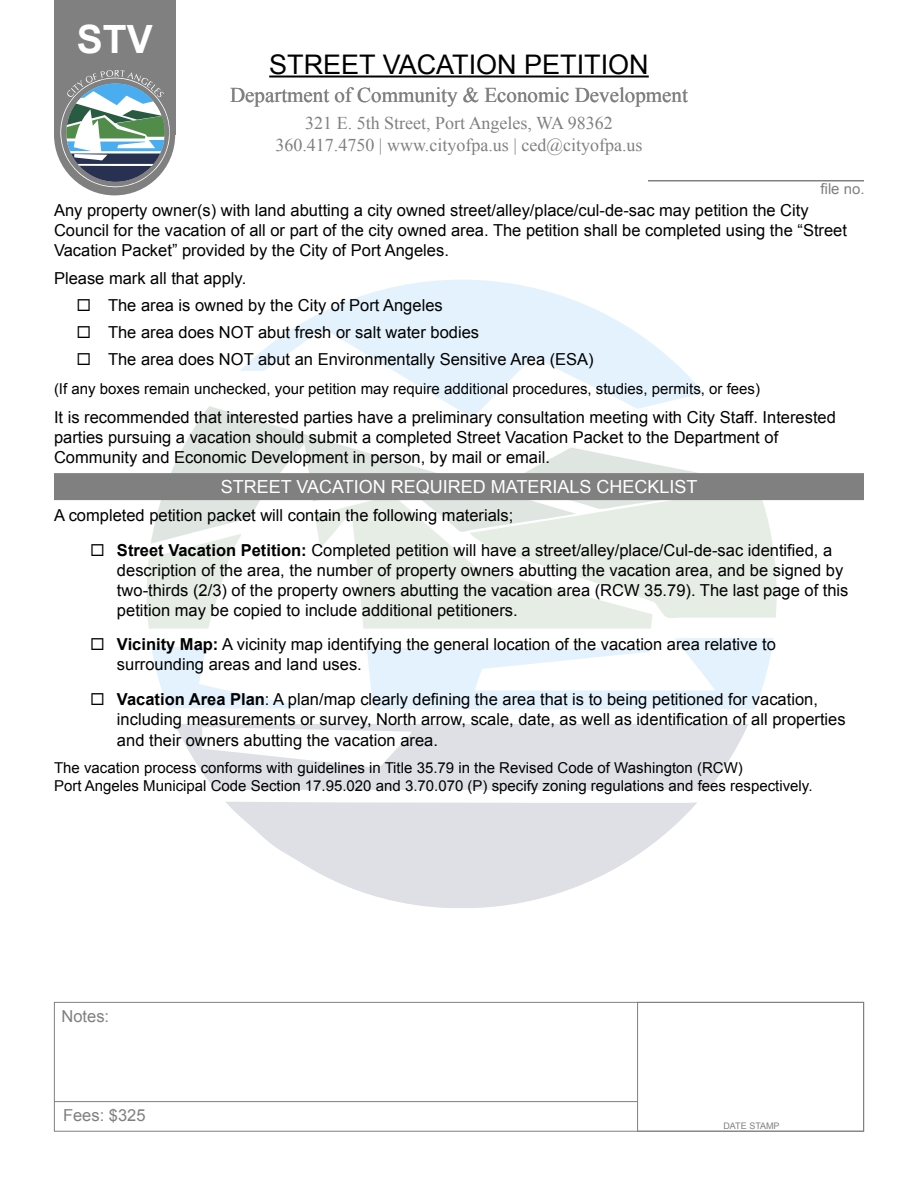
<style>
.page{position:relative;width:918px;height:1188px;background:#fff}
.page>*{position:absolute;margin:0;border:0;box-sizing:border-box;transform-origin:0 0}
.t1{font:700 39px "Arial";color:#fff}
.t2{font:27px "Arial";color:#000}
.t3{font:21px "Times New Roman";color:#808080}
.t4{font:18px/21.6px "Times New Roman";color:#808080;text-align:center}
.t5{font:18px "Arial";color:#fff}
.t6{font:16.5px/19.8px "Arial";color:#000}
.t7{font:16.5px "Arial";color:#808080}
.t8{font:15px/18px "Arial";color:#000}
.t9{font:15px "Arial";color:#808080}
.t10{font:9px "Arial";color:#808080}
.s1{font-size:14.4px}
.s2{font-weight:700}
</style>
<div class="page">
<div style="left:54px;top:74px;width:121px;height:121px;background:#808080;border-radius:50%"></div>
<div style="left:54px;top:0;width:121px;height:135px;background:#808080"></div>
<svg style="left:60px;top:70px;width:110px;height:118px"></svg>
<svg style="left:240px;top:280px;width:464px;height:129px;fill:#e3f2fc"></svg>
<svg style="left:320px;top:544px;width:332px;height:85px;fill:#e5ede4"></svg>
<svg style="left:147px;top:544px;width:89px;height:85px"></svg>
<svg style="left:367px;top:638px;width:407px;height:71px"></svg>
<svg style="left:151px;top:647px;width:158px;height:62px"></svg>
<svg style="left:148px;top:405px;width:428px;height:139px"></svg>
<svg style="left:470px;top:447px;width:307px;height:172px"></svg>
<svg style="left:175px;top:724px;width:574px;height:66px"></svg>
<svg style="left:226px;top:802px;width:471px;height:106px;fill:#dee0e5"></svg>
<hr style="left:648px;top:180px;width:216px;height:2px;background:#808080">
<hr style="left:269px;top:76px;width:380px;height:2px;background:#000">
<div style="left:54px;top:473px;width:810px;height:27px;background:#808080"></div>
<svg style="left:54px;top:1002px;width:810px;height:130px"></svg>
<hr style="left:54px;top:1101px;width:583px;height:1px;background:#808080">
<h1 class="t1" style="left:77px;top:13px;width:77px">STV</h1>
<h2 class="t2" style="left:269px;top:46px;width:381px">STREET VACATION PETITION</h2>
<p class="t3" style="left:230px;top:81px;width:459px">Department of Community &amp; Economic Development</p>
<p class="t4" style="left:275px;top:112px;width:369px">321 E. 5th Street, Port Angeles, WA 98362<br>360.417.4750 | www.cityofpa.us | ced@cityofpa.us</p>
<p class="t9" style="left:820px;top:179px;width:46px">file <span class="s1">no.</span></p>
<p class="t6" style="left:54px;top:200px;width:795px">Any property owner(s) with land abutting a city owned street/alley/place/cul-de-sac may petition the City<br>Council for the vacation of all or part of the city owned area. The petition shall be completed using the “Street<br>Vacation Packet” provided by the City of Port Angeles.</p>
<p class="t6" style="left:108px;top:265px;width:487px;line-height:27px;text-indent:-54px">Please mark all that apply.<br>The area is owned by the City of Port Angeles<br>The area does NOT abut fresh or salt water bodies<br>The area does NOT abut an Environmentally Sensitive Area (ESA)</p>
<p class="t8" style="left:54px;top:380px;width:708px">(If any boxes remain unchecked, your petition may require additional procedures, studies, permits, or fees)</p>
<p class="t6" style="left:54px;top:407px;width:784px">It is recommended that interested parties have a preliminary consultation meeting with City Staff. Interested parties pursuing a vacation should submit a completed Street Vacation Packet to the Department of<br>Community and Economic Development in person, by mail or email.</p>
<p class="t5" style="left:221px;top:475px;width:478px">STREET VACATION REQUIRED MATERIALS CHECKLIST</p>
<p class="t6" style="left:117px;top:498px;width:717px;line-height:34.8px;text-indent:-63px">A completed petition packet will contain the following materials;<br><span class="s2">Street Vacation Petition:</span> Completed petition will have a street/alley/place/Cul-de-sac identified, a</p>
<p class="t6" style="left:117px;top:560px;width:733px">description of the area, the number of property owners abutting the vacation area, and be signed by two-thirds (2/3) of the property owners abutting the vacation area (RCW 35.79). The last page of this petition may be copied to include additional petitioners.</p>
<p class="t6" style="left:117px;top:635px;width:661px"><span class="s2">Vicinity Map:</span> A vicinity map identifying the general location of the vacation area relative to surrounding areas and land uses.</p>
<p class="t6" style="left:117px;top:689px;width:730px"><span class="s2">Vacation Area Plan</span>: A plan/map clearly defining the area that is to being petitioned for vacation, including measurements or survey, North arrow, scale, date, as well as identification of all properties</p>
<p class="t6" style="left:117px;top:731px;width:323px">and their owners abutting the vacation area.</p>
<p class="t8" style="left:54px;top:759px;width:760px">The vacation process conforms with guidelines in Title 35.79 in the Revised Code of Washington (RCW)<br>Port Angeles Municipal Code Section 17.95.020 and 3.70.070 (P) specify zoning regulations and fees respectively.</p>
<p class="t7" style="left:62px;top:1005px;width:49px">Notes:</p>
<p class="t7" style="left:63px;top:1105px;width:84px">Fees: $325</p>
<p class="t10" style="left:723px;top:1120px;width:58px">DATE STAMP</p>
</div>
